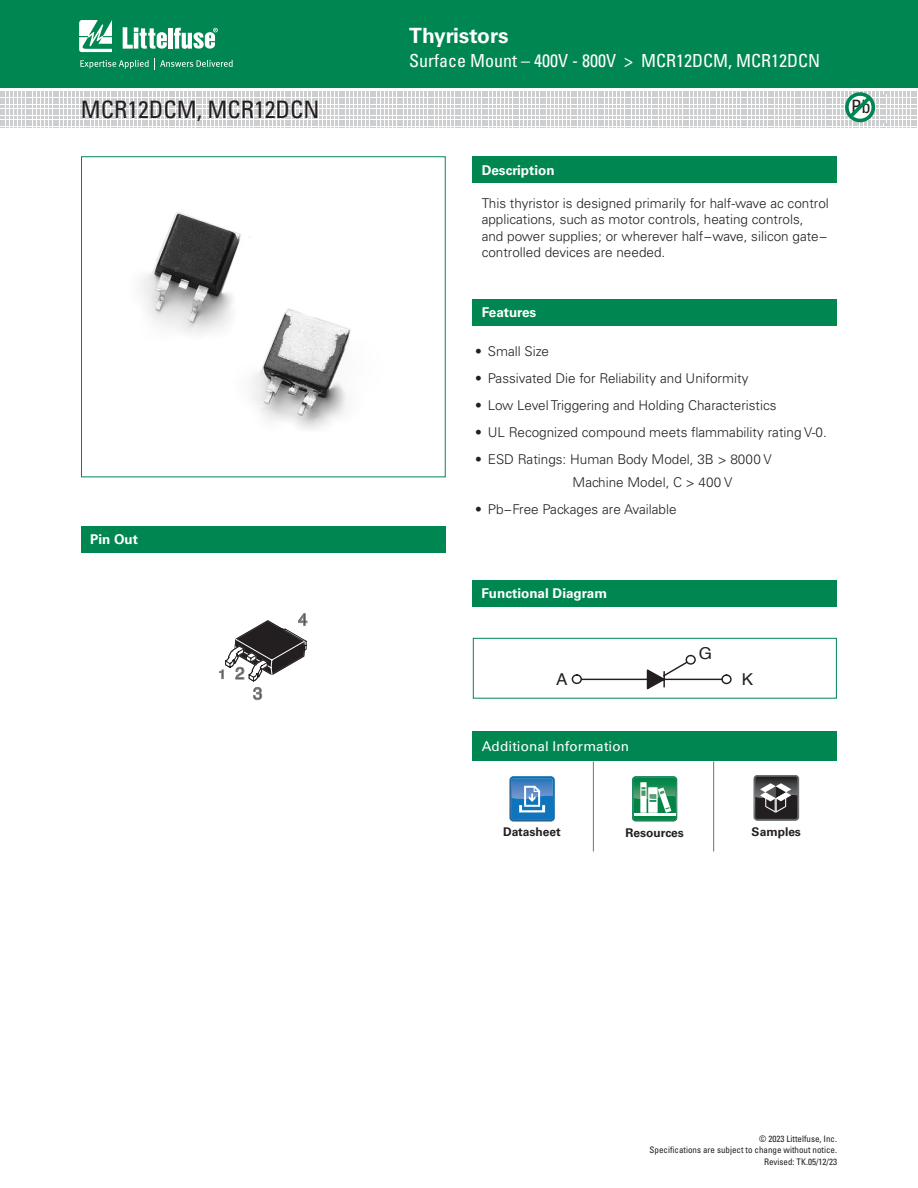
<style>
.page{position:relative;width:918px;height:1188px;background:#fff}
.page>*{position:absolute;margin:0;border:0;box-sizing:border-box;transform-origin:0 0}
.t1{font:condensed 24px "Univers LT Std";color:#231f20}
.t2{font:700 21px "Univers LT Std";color:#fff}
.t3{font:condensed 18.45px "Univers LT Std";color:#231f20}
.t4{font:condensed 18px "Univers LT Std";color:#fff}
.t5{font:16.8px "Helvetica";color:#231f20}
.t6{font:16.35px "Helvetica";color:#231f20;scale:1.04 1}
.t7{font:300 13.5px/16.5px "Univers LT Std";color:#231f20}
.t8{font:700 13.5px "Univers LT Std";color:#fff}
.t9{font:13.5px "Univers LT Std";letter-spacing:.01em;color:#fff}
.t10{font:12.6px "Helvetica";color:#231f20;scale:1.15 1}
.t11{font:700 12px "Univers LT Std";color:#231f20}
.t12{font:condensed 9px/10.8px "Univers LT Std";color:#231f20;text-align:right}
.s1{font-size:16.8px}
</style>
<div class="page">
<div style="left:0;top:0;width:918px;height:88px;background:#008751"></div>
<svg style="left:79px;top:20px;width:33px;height:32px"></svg>
<hr style="left:168px;top:28px;width:4px;height:21px;background:#fff">
<svg style="left:174px;top:28px;width:44px;height:21px"></svg>
<svg style="left:123px;top:27px;width:44px;height:22px"></svg>
<svg style="left:80px;top:58px;width:152px;height:11px"></svg>
<div style="left:473px;top:299px;width:364px;height:27px;background:#008751"></div>
<div style="left:473px;top:156px;width:364px;height:27px;background:#008751"></div>
<div style="left:473px;top:580px;width:364px;height:27px;background:#008751"></div>
<svg style="left:579px;top:660px;width:149px;height:30px"></svg>
<svg style="left:722px;top:675px;width:9px;height:8px"></svg>
<div style="left:721px;top:674px;width:11px;height:10px;border:1px solid #231f20;border-radius:50%"></div>
<svg style="left:687px;top:656px;width:8px;height:8px"></svg>
<div style="left:686px;top:655px;width:10px;height:10px;border:1px solid #231f20;border-radius:50%"></div>
<div style="left:572px;top:674px;width:10px;height:10px;border:1px solid #231f20;border-radius:50%"></div>
<div style="left:473px;top:638px;width:364px;height:61px;border:1px solid #008751"></div>
<div style="left:473px;top:732px;width:364px;height:29px;background:#008751"></div>
<hr style="left:713px;top:761px;width:1px;height:91px;background:#808285">
<hr style="left:593px;top:761px;width:1px;height:91px;background:#808285">
<svg style="left:753px;top:775px;width:46px;height:46px;background:#5c5a5c"></svg>
<svg style="left:632px;top:776px;width:45px;height:45px"></svg>
<hr style="left:634px;top:813px;width:41px;height:3px;background:#fff">
<svg style="left:510px;top:776px;width:45px;height:46px;background:#498dc5"></svg>
<div style="left:81px;top:526px;width:365px;height:26px;background:#008751"></div>
<img style="left:142px;top:212px;width:209px;height:217px">
<div style="left:81px;top:156px;width:365px;height:321px;border:1px solid #008751"></div>
<svg style="left:0;top:91px;width:917px;height:35px"></svg>
<svg style="left:225px;top:620px;width:82px;height:62px"></svg>
<h1 class="t1" style="left:81px;top:94px;width:240px">MCR12DCM, MCR12DCN</h1>
<p class="t8" style="left:90px;top:532px;width:50px">Pin Out</p>
<p class="t10" style="left:218px;top:664px;width:25px">1 <span class="s1">2</span></p>
<p class="t5" style="left:253px;top:681px;width:11px">3</p>
<p class="t5" style="left:298px;top:607px;width:11px">4</p>
<h2 class="t2" style="left:409px;top:23px;width:101px">Thyristors</h2>
<h3 class="t4" style="left:409px;top:49px;width:412px">Surface Mount – 400V - 800V &gt; MCR12DCM, MCR12DCN</h3>
<p class="t8" style="left:482px;top:162px;width:74px">Description</p>
<p class="t7" style="left:482px;top:194px;width:349px">This thyristor is designed primarily for half-wave ac control applications, such as motor controls, heating controls,<br>and power supplies; or wherever half−wave, silicon gate− controlled devices are needed.</p>
<p class="t8" style="left:482px;top:304px;width:56px">Features</p>
<p class="t7" style="left:475px;top:343px;width:75px">• Small Size</p>
<p class="t7" style="left:475px;top:370px;width:275px">• Passivated Die for Reliability and Uniformity</p>
<p class="t7" style="left:475px;top:397px;width:303px">• Low Level Triggering and Holding Characteristics</p>
<p class="t7" style="left:475px;top:424px;width:353px">• UL Recognized compound meets flammability rating V-0.</p>
<p class="t7" style="left:573px;top:448px;width:201px;line-height:22.5px;text-indent:-98px">• ESD Ratings: Human Body Model, 3B &gt; 8000 V<br>Machine Model, C &gt; 400 V</p>
<p class="t7" style="left:475px;top:501px;width:203px">• Pb−Free Packages are Available</p>
<h3 class="t3" style="left:851px;top:95px;width:21px">Pb</h3>
<p class="t8" style="left:482px;top:585px;width:127px">Functional Diagram</p>
<p class="t6" style="left:556px;top:666px;width:12px">A</p>
<p class="t9" style="left:482px;top:739px;width:149px">Additional Information</p>
<p class="t6" style="left:699px;top:641px;width:14px">G</p>
<p class="t6" style="left:742px;top:667px;width:12px">K</p>
<p class="t11" style="left:503px;top:825px;width:59px">Datasheet</p>
<p class="t11" style="left:625px;top:825px;width:60px">Resources</p>
<p class="t11" style="left:752px;top:824px;width:51px">Samples</p>
<p class="t12" style="left:650px;top:1133px;width:189px">© 2023 Littelfuse, Inc.<br>Specifications are subject to change without notice.</p>
<p class="t12" style="left:764px;top:1156px;width:74px">Revised: TK.05/12/23</p>
</div>
